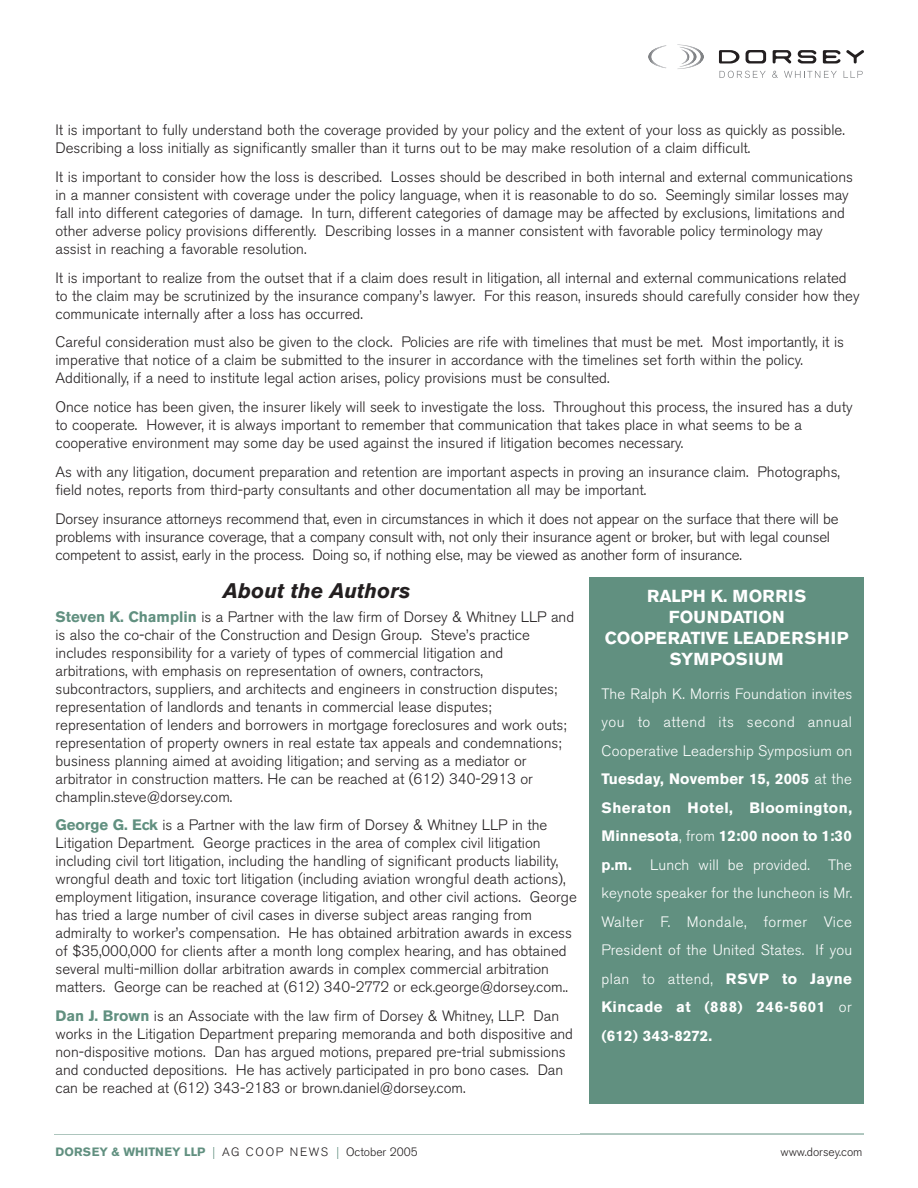
<style>
.page{position:relative;width:918px;height:1188px;background:#fff}
.page>*{position:absolute;margin:0;border:0;box-sizing:border-box;transform-origin:0 0}
.t1{font:italic 700 21px "Akzidenz Grotesk BE";color:#231f20}
.t2{font:700 17.25px/21px "Akzidenz Grotesk BE";color:#fff;text-align:center}
.t3{font:300 15px/18px "Akzidenz Grotesk BE";color:#231f20}
.t4{font:300 15px/28.5px "Akzidenz Grotesk BE";letter-spacing:.01em;color:#fff;text-align:justify}
.t5{font:300 12px "Akzidenz Grotesk BE";color:#231f20}
.s1{font-weight:700;color:#619080}
.s2{font-weight:700}
.s3{color:#619080}
</style>
<div class="page">
<svg style="left:719px;top:71px;width:47px;height:7px"></svg>
<svg style="left:772px;top:71px;width:6px;height:7px"></svg>
<svg style="left:784px;top:71px;width:53px;height:7px"></svg>
<svg style="left:844px;top:71px;width:19px;height:7px"></svg>
<svg style="left:677px;top:44px;width:27px;height:25px"></svg>
<svg style="left:648px;top:45px;width:19px;height:23px"></svg>
<svg style="left:719px;top:50px;width:21px;height:13px"></svg>
<svg style="left:746px;top:50px;width:20px;height:13px"></svg>
<svg style="left:773px;top:50px;width:19px;height:14px"></svg>
<svg style="left:798px;top:50px;width:18px;height:13px"></svg>
<svg style="left:823px;top:50px;width:17px;height:13px"></svg>
<svg style="left:846px;top:50px;width:18px;height:13px"></svg>
<hr style="left:54px;top:1134px;width:810px;height:1px;background:#619080">
<div style="left:590px;top:578px;width:274px;height:526px;background:#619080"></div>
<p class="t3" style="left:56px;top:122px;width:791px">It is important to fully understand both the coverage provided by your policy and the extent of your loss as quickly as possible.<br>Describing a loss initially as significantly smaller than it turns out to be may make resolution of a claim difficult.</p>
<p class="t3" style="left:56px;top:169px;width:799px">It is important to consider how the loss is described. Losses should be described in both internal and external communications in a manner consistent with coverage under the policy language, when it is reasonable to do so. Seemingly similar losses may fall into different categories of damage. In turn, different categories of damage may be affected by exclusions, limitations and other adverse policy provisions differently. Describing losses in a manner consistent with favorable policy terminology may assist in reaching a favorable resolution.</p>
<p class="t3" style="left:56px;top:270px;width:806px">It is important to realize from the outset that if a claim does result in litigation, all internal and external communications related to the claim may be scrutinized by the insurance company’s lawyer. For this reason, insureds should carefully consider how they communicate internally after a loss has occurred.</p>
<p class="t3" style="left:56px;top:334px;width:790px">Careful consideration must also be given to the clock. Policies are rife with timelines that must be met. Most importantly, it is imperative that notice of a claim be submitted to the insurer in accordance with the timelines set forth within the policy.<br>Additionally, if a need to institute legal action arises, policy provisions must be consulted.</p>
<p class="t3" style="left:56px;top:399px;width:799px">Once notice has been given, the insurer likely will seek to investigate the loss. Throughout this process, the insured has a duty to cooperate. However, it is always important to remember that communication that takes place in what seems to be a cooperative environment may some day be used against the insured if litigation becomes necessary.</p>
<p class="t3" style="left:56px;top:464px;width:786px">As with any litigation, document preparation and retention are important aspects in proving an insurance claim. Photographs, field notes, reports from third-party consultants and other documentation all may be important.</p>
<p class="t3" style="left:56px;top:511px;width:785px">Dorsey insurance attorneys recommend that, even in circumstances in which it does not appear on the surface that there will be problems with insurance coverage, that a company consult with, not only their insurance agent or broker, but with legal counsel competent to assist, early in the process. Doing so, if nothing else, may be viewed as another form of insurance.</p>
<h1 class="t1" style="left:223px;top:582px;width:189px">About the Authors</h1>
<p class="t3" style="left:56px;top:609px;width:520px"><span class="s1">Steven K. Champlin</span> is a Partner with the law firm of Dorsey &amp; Whitney LLP and is also the co-chair of the Construction and Design Group. Steve’s practice includes responsibility for a variety of types of commercial litigation and arbitrations, with emphasis on representation of owners, contractors, subcontractors, suppliers, and architects and engineers in construction disputes; representation of landlords and tenants in commercial lease disputes; representation of lenders and borrowers in mortgage foreclosures and work outs; representation of property owners in real estate tax appeals and condemnations; business planning aimed at avoiding litigation; and serving as a mediator or arbitrator in construction matters. He can be reached at (612) 340-2913 or champlin.steve@dorsey.com.</p>
<p class="t3" style="left:56px;top:817px;width:523px"><span class="s1">George G. Eck</span> is a Partner with the law firm of Dorsey &amp; Whitney LLP in the Litigation Department. George practices in the area of complex civil litigation including civil tort litigation, including the handling of significant products liability, wrongful death and toxic tort litigation (including aviation wrongful death actions), employment litigation, insurance coverage litigation, and other civil actions. George has tried a large number of civil cases in diverse subject areas ranging from admiralty to worker’s compensation. He has obtained arbitration awards in excess of $35,000,000 for clients after a month long complex hearing, and has obtained several multi-million dollar arbitration awards in complex commercial arbitration matters. George can be reached at (612) 340-2772 or eck.george@dorsey.com..</p>
<p class="t3" style="left:56px;top:1008px;width:519px"><span class="s1">Dan J. Brown</span> is an Associate with the law firm of Dorsey &amp; Whitney, LLP. Dan works in the Litigation Department preparing memoranda and both dispositive and non-dispositive motions. Dan has argued motions, prepared pre-trial submissions and conducted depositions. He has actively participated in pro bono cases. Dan can be reached at (612) 343-2183 or brown.daniel@dorsey.com.</p>
<p class="t2" style="left:605px;top:586px;width:245px">RALPH K. MORRIS<br>FOUNDATION<br>COOPERATIVE LEADERSHIP<br>SYMPOSIUM</p>
<p class="t4" style="left:602px;top:680px;width:252px">The Ralph K. Morris Foundation invites you to attend its second annual Cooperative Leadership Symposium on <span class="s2">Tuesday, November 15, 2005</span> at the <span class="s2">Sheraton Hotel, Bloomington, Minnesota</span>, from <span class="s2">12:00 noon to 1:30 p.m.</span> Lunch will be provided. The keynote speaker for the luncheon is Mr.<br>Walter F. Mondale, former Vice President of the United States. If you plan to attend, <span class="s2">RSVP to Jayne Kincade at (888) 246-5601</span> or <span class="s2">(612) 343-8272.</span></p>
<p class="t5" style="left:56px;top:1147px;width:364px"><span class="s1">DORSEY &amp; WHITNEY LLP</span> <span class="s3">|</span> AG COOP N EWS <span class="s3">|</span> October 2005</p>
<p class="t5" style="left:780px;top:1147px;width:84px">www.dorsey.com</p>
</div>
